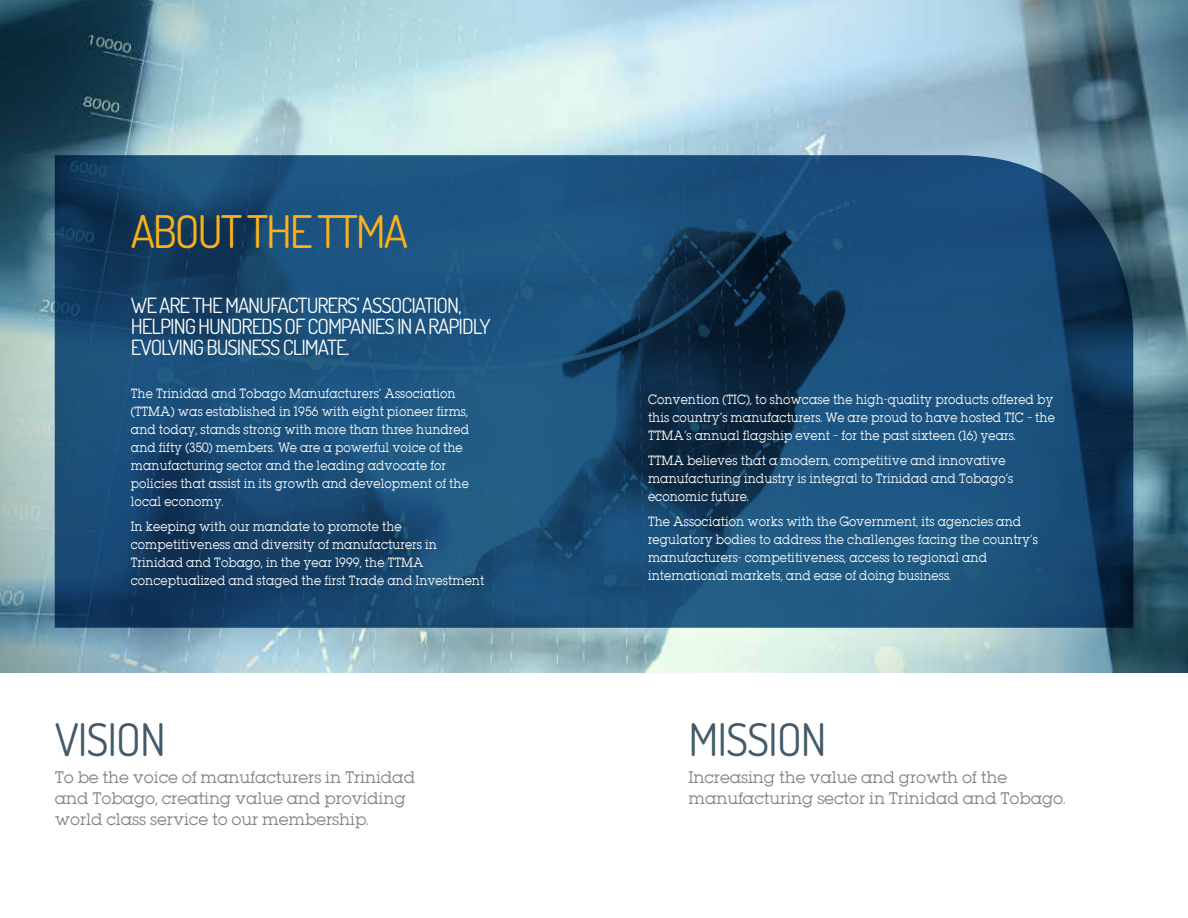
<style>
.page{position:relative;width:1188px;height:918px;background:#fff}
.page>*{position:absolute;margin:0;border:0;box-sizing:border-box;transform-origin:0 0}
.t1{font:45px "Dosis";letter-spacing:-.025em;color:#425a69}
.t2{font:45px "Dosis";letter-spacing:-.05em;color:#fcb11a}
.t3{font:21px/21px "Dosis";letter-spacing:-.05em;color:#fff}
.t4{font:15px/21px "Lubalin";letter-spacing:-.005em;color:#808285}
.t5{font:12px/18px "Lubalin";letter-spacing:.01em;color:#fff;scale:.91 1}
</style>
<div class="page">
<img style="left:0;top:0;width:1188px;height:673px">
<svg style="left:55px;top:155px;width:1078px;height:473px;background:#194a71"></svg>
<h1 class="t2" style="left:131px;top:202px;width:279px">ABOUT THE TTMA</h1>
<h2 class="t3" style="left:131px;top:294px;width:361px">WE ARE THE MANUFACTURERS’ ASSOCIATION,<br>HELPING HUNDREDS OF COMPANIES IN A RAPIDLY<br>EVOLVING BUSINESS CLIMATE.</h2>
<p class="t5" style="left:131px;top:384px;width:373px">The Trinidad and Tobago Manufacturers’ Association (TTMA) was established in 1956 with eight pioneer firms, and today, stands strong with more than three hundred and fifty (350) members. We are a powerful voice of the manufacturing sector and the leading advocate for policies that assist in its growth and development of the local economy.</p>
<p class="t5" style="left:131px;top:517px;width:390px">In keeping with our mandate to promote the competitiveness and diversity of manufacturers in Trinidad and Tobago, in the year 1999, the TTMA conceptualized and staged the first Trade and Investment</p>
<h1 class="t1" style="left:55px;top:710px;width:113px">VISION</h1>
<p class="t4" style="left:55px;top:767px;width:362px">To be the voice of manufacturers in Trinidad and Tobago, creating value and providing world class service to our membership.</p>
<p class="t5" style="left:648px;top:391px;width:449px">Convention (TIC), to showcase the high-quality products offered by this country’s manufacturers. We are proud to have hosted TIC – the<br>TTMA’s annual flagship event – for the past sixteen (16) years.</p>
<p class="t5" style="left:648px;top:451px;width:403px">TTMA believes that a modern, competitive and innovative manufacturing industry is integral to Trinidad and Tobago’s economic future.</p>
<p class="t5" style="left:648px;top:512px;width:430px">The Association works with the Government, its agencies and regulatory bodies to address the challenges facing the country’s manufacturers- competitiveness, access to regional and international markets, and ease of doing business.</p>
<h1 class="t1" style="left:688px;top:710px;width:140px">MISSION</h1>
<p class="t4" style="left:688px;top:767px;width:378px">Increasing the value and growth of the manufacturing sector in Trinidad and Tobago.</p>
</div>
